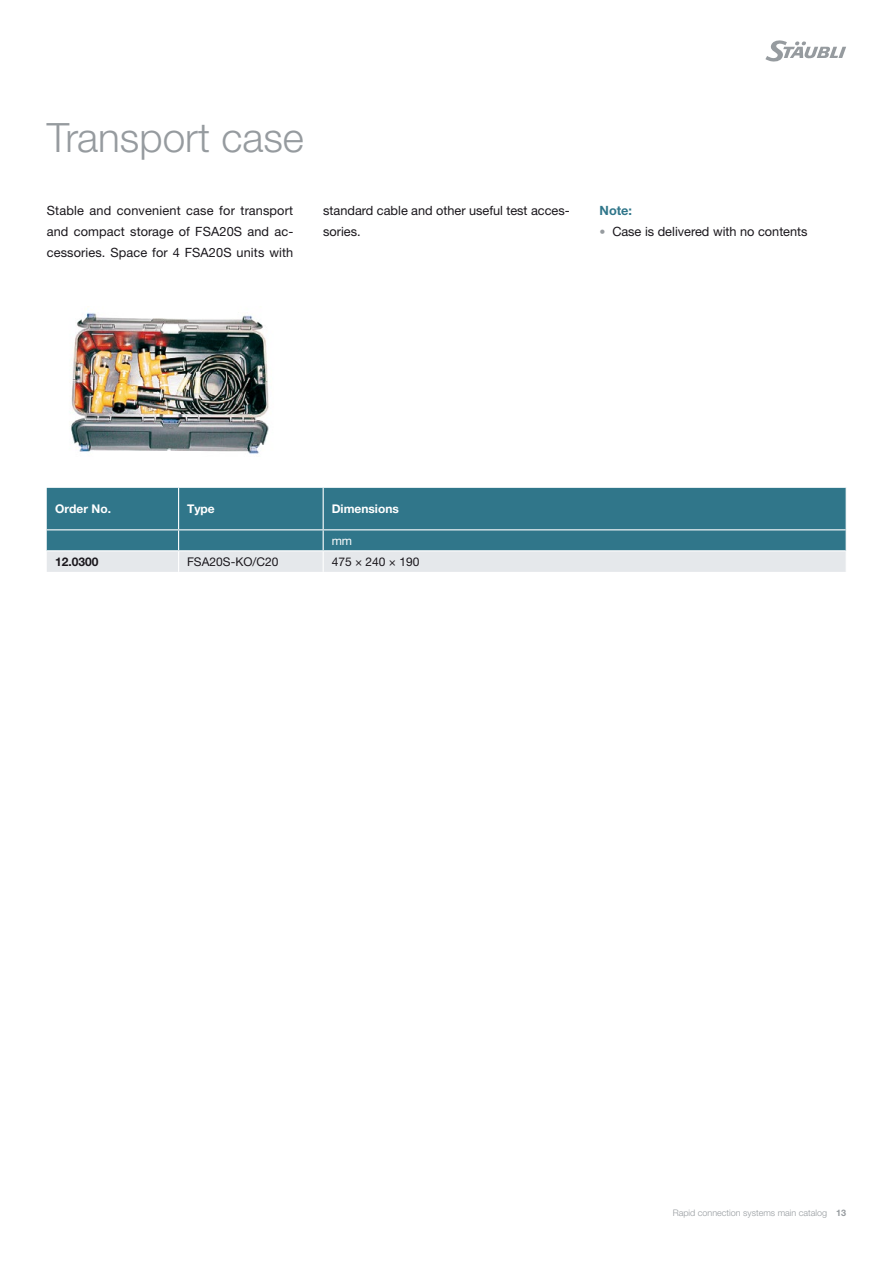
<style>
.page{position:relative;width:893px;height:1263px;background:#fff}
.page>*{position:absolute;margin:0;border:0;box-sizing:border-box;transform-origin:0 0}
.Headline_Inside_FR{font:300 40.5px "Helvetica Neue LTW1 G";color:#969b9f}
.RunningText_Inside_EN{font:12.75px/21px "Helvetica Neue LTW1 G";color:#1a171c;text-align:justify}
.SubHeadRunningText_Inside_EN{font:700 12.75px "Helvetica Neue LTW1 G";color:#30768a}
.Table_Body_neutral{font:12px "Helvetica Neue LTW1 G";color:#1a171c}
.Table_Header_blue_neutral{font:700 12px "Helvetica Neue LTW1 G";color:#fff}
.Order-No_neutral{font:700 12px "Helvetica Neue LTW1 G";color:#1a171c}
.Table_Header_blue_neutral-2{font:12px "Helvetica Neue LTW1 G";color:#fff}
.t1{font:300 9px "Helvetica Neue LTW1 G";color:#969b9f}
.s1{font-weight:300;font-size:12px;color:#969b9f}
.s2{font-weight:700}
</style>
<div class="page">
<svg style="left:765px;top:40px;width:81px;height:22px"></svg>
<img style="left:71px;top:306px;width:198px;height:148px">
<div style="left:47px;top:488px;width:799px;height:41px;background:#30768a"></div>
<hr style="left:178px;top:488px;width:1px;height:41px;background:#fff">
<hr style="left:323px;top:488px;width:1px;height:41px;background:#fff">
<svg style="left:47px;top:530px;width:800px;height:42px;background:#90b3be"></svg>
<p class="Headline_Inside_FR" style="left:47px;top:113px;width:259px">Transport case</p>
<p class="RunningText_Inside_EN" style="left:47px;top:200px;width:248px">Stable and convenient case for transport and compact storage of FSA20S and ac&shy;cessories. Space for 4 FSA20S units with</p>
<p class="RunningText_Inside_EN" style="left:323px;top:200px;width:248px">standard cable and other useful test acces&shy;sories.</p>
<p class="SubHeadRunningText_Inside_EN" style="left:600px;top:202px;width:34px">Note:</p>
<p class="RunningText_Inside_EN" style="left:600px;top:221px;width:209px"><span class="s1">•</span> Case is delivered with no contents</p>
<p class="Table_Header_blue_neutral" style="left:55px;top:501px;width:57px">Order No.</p>
<p class="Table_Header_blue_neutral" style="left:187px;top:501px;width:29px">Type</p>
<p class="Table_Header_blue_neutral" style="left:332px;top:501px;width:69px">Dimensions</p>
<p class="Table_Header_blue_neutral-2" style="left:332px;top:533px;width:22px">mm</p>
<p class="Order-No_neutral" style="left:55px;top:554px;width:45px">12.0300</p>
<p class="Table_Body_neutral" style="left:187px;top:554px;width:93px">FSA20S-KO/C20</p>
<p class="Table_Body_neutral" style="left:332px;top:554px;width:89px">475 × 240 × 190</p>
<p class="t1" style="left:673px;top:1207px;width:175px">Rapid connection systems main catalog <span class="s2">13</span></p>
</div>
